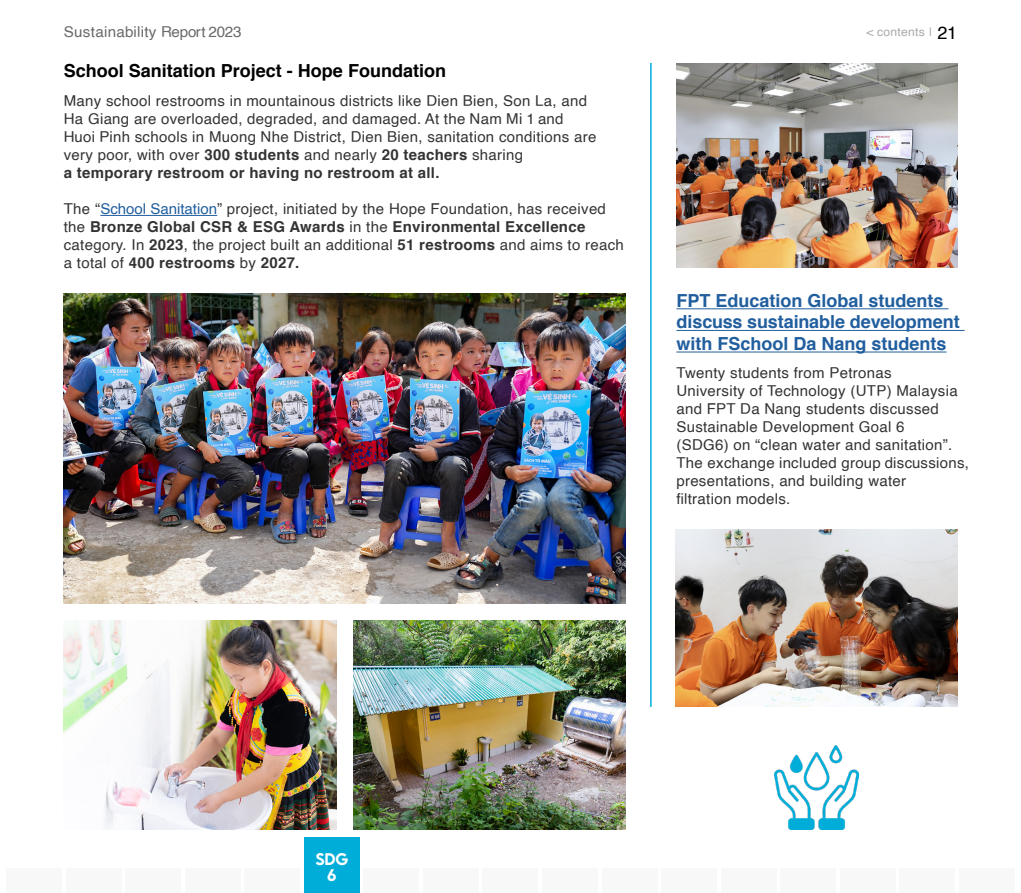
<style>
.page{position:relative;width:1021px;height:893px;background:#fff}
.page>*{position:absolute;margin:0;border:0;box-sizing:border-box;transform-origin:0 0}
.t1{font:700 18px/21.6px "Helvetica";color:#215e9e}
.t2{font:700 18px "Helvetica";color:#000}
.t3{font:15px/18px "Helvetica";letter-spacing:.02em;color:#333}
.t4{font:15px "Helvetica";letter-spacing:.02em;color:#696969}
.t5{font:500 15px/16.5px "LEMONMILK";color:#fff;text-align:center}
.t6{font:12px "Helvetica";letter-spacing:.02em;color:#a9a9a9}
.s1{font-size:18px;color:#000}
.s2{font-weight:700}
.s3{color:#215e9e}
</style>
<div class="page">
<div style="left:6px;top:868px;width:56px;height:25px;background:#f8f8f8"></div>
<div style="left:483px;top:868px;width:55px;height:25px;background:#f8f8f8"></div>
<div style="left:244px;top:868px;width:56px;height:25px;background:#f8f8f8"></div>
<div style="left:721px;top:868px;width:55px;height:25px;background:#f8f8f8"></div>
<div style="left:125px;top:868px;width:56px;height:25px;background:#f8f8f8"></div>
<div style="left:602px;top:868px;width:55px;height:25px;background:#f8f8f8"></div>
<div style="left:364px;top:868px;width:55px;height:25px;background:#f8f8f8"></div>
<div style="left:840px;top:868px;width:55px;height:25px;background:#f8f8f8"></div>
<div style="left:66px;top:868px;width:55px;height:25px;background:#f8f8f8"></div>
<div style="left:542px;top:868px;width:55px;height:25px;background:#f8f8f8"></div>
<div style="left:780px;top:868px;width:56px;height:25px;background:#f8f8f8"></div>
<div style="left:959px;top:868px;width:55px;height:25px;background:#f8f8f8"></div>
<div style="left:185px;top:868px;width:55px;height:25px;background:#f8f8f8"></div>
<div style="left:661px;top:868px;width:55px;height:25px;background:#f8f8f8"></div>
<div style="left:423px;top:868px;width:55px;height:25px;background:#f8f8f8"></div>
<div style="left:899px;top:868px;width:56px;height:25px;background:#f8f8f8"></div>
<div style="left:304px;top:838px;width:55px;height:55px;background:#00add8"></div>
<hr style="left:100px;top:215px;width:117px;height:1px;background:#215e9e">
<hr style="left:676px;top:308px;width:272px;height:1px;background:#215e9e">
<hr style="left:676px;top:330px;width:288px;height:1px;background:#215e9e">
<hr style="left:676px;top:352px;width:270px;height:1px;background:#215e9e">
<img style="left:676px;top:64px;width:281px;height:204px">
<img style="left:676px;top:530px;width:281px;height:177px">
<img style="left:353px;top:621px;width:272px;height:208px">
<img style="left:64px;top:621px;width:272px;height:208px">
<img style="left:64px;top:293px;width:561px;height:311px">
<hr style="left:650px;top:63px;width:1px;height:644px;background:#00add8">
<img style="left:774px;top:746px;width:84px;height:83px">
<p class="t4" style="left:64px;top:20px;width:179px">Sustainability Report 2023</p>
<p class="t6" style="left:866px;top:23px;width:92px">&lt; contents | <span class="s1">21</span></p>
<p class="t2" style="left:64px;top:56px;width:384px">School Sanitation Project - Hope Foundation</p>
<p class="t3" style="left:64px;top:92px;width:534px">Many school restrooms in mountainous districts like Dien Bien, Son La, and Ha Giang are overloaded, degraded, and damaged. At the Nam Mi 1 and Huoi Pinh schools in Muong Nhe District, Dien Bien, sanitation conditions are very poor, with over <span class="s2">300 students</span> and nearly <span class="s2">20 teachers</span> sharing<br><span class="s2">a temporary restroom or having no restroom at all.</span></p>
<p class="t3" style="left:64px;top:200px;width:561px">The “<span class="s3">School Sanitation</span>” project, initiated by the Hope Foundation, has received the <span class="s2">Bronze Global CSR &amp; ESG Awards</span> in the <span class="s2">Environmental Excellence </span>category. In <span class="s2">2023</span>, the project built an additional <span class="s2">51 restrooms</span> and aims to reach a total of <span class="s2">400 restrooms</span> by <span class="s2">2027.</span></p>
<p class="t1" style="left:676px;top:290px;width:285px">FPT Education Global students discuss sustainable development with FSchool Da Nang students</p>
<p class="t3" style="left:676px;top:364px;width:294px">Twenty students from Petronas<br>University of Technology (UTP) Malaysia and FPT Da Nang students discussed Sustainable Development Goal 6<br>(SDG6) on “clean water and sanitation”.<br>The exchange included group discussions, presentations, and building water<br>filtration models.</p>
<p class="t5" style="left:315px;top:850px;width:34px">SDG<br>6</p>
</div>
